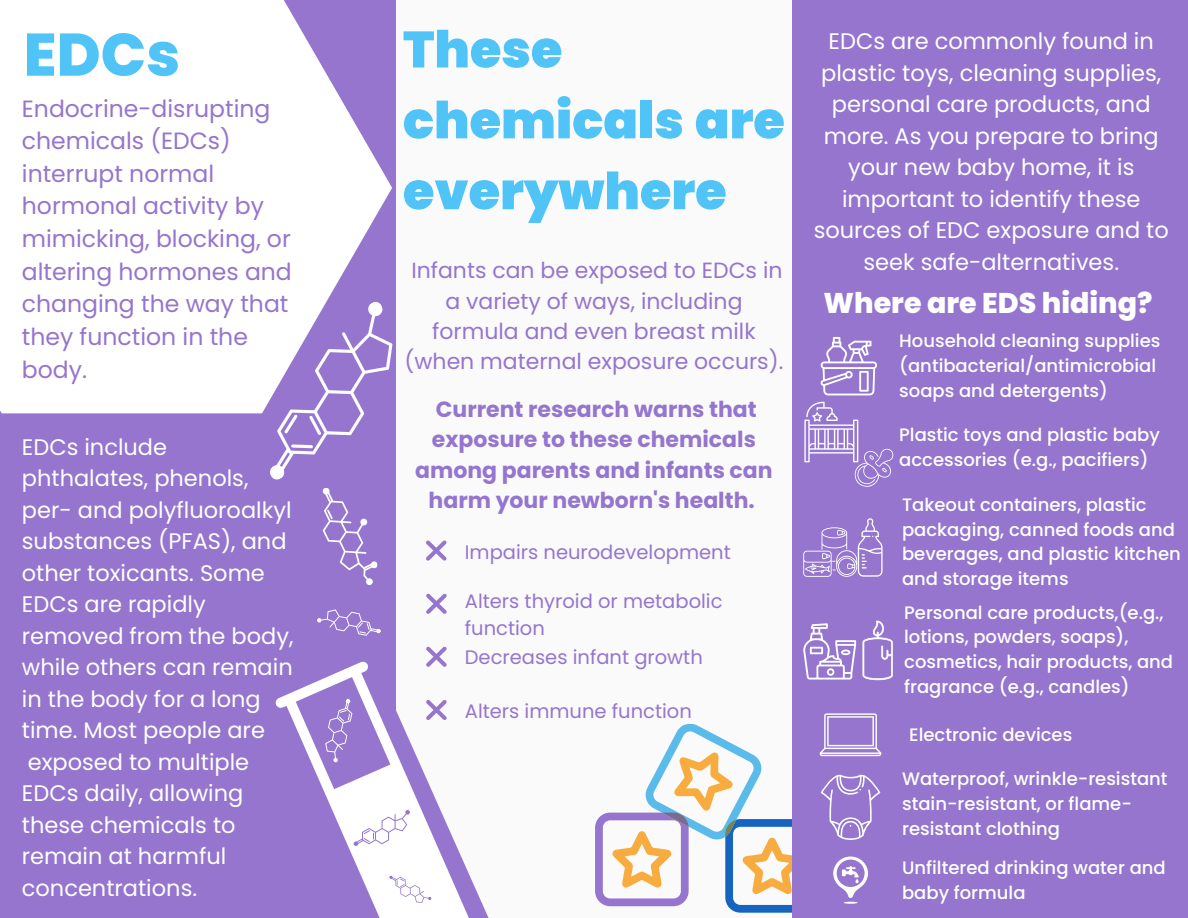
<style>
.page{position:relative;width:1188px;height:918px;background:#9575cd}
.page>*{position:absolute;margin:0;border:0;box-sizing:border-box;transform-origin:0 0}
.t1{font:800 60px "Poppins";color:#50c3f7}
.t2{font:900 51px/70.8px "Poppins";color:#50c3f7}
.t3{font:800 28.5px "Poppins";color:#fff}
.t4{font:23.55px/32.7px "Poppins";color:#9575cd}
.t5{font:22.5px/31.5px "Poppins";color:#fff;text-align:center}
.t6{font:22.05px/30.3px "Poppins";color:#9575cd;text-align:center}
.t7{font:700 22.05px/30.3px "Poppins";color:#9575cd;text-align:center}
.t8{font:19.5px/27px "Poppins";color:#9575cd}
.t9{font:500 18px/24.8px "Poppins";color:#fff}
</style>
<div class="page">
<div style="left:396px;top:0;width:396px;height:918px;background:#fafafa"></div>
<svg style="left:275px;top:646px;width:171px;height:111px"></svg>
<svg style="left:316px;top:609px;width:66px;height:49px"></svg>
<svg style="left:0;top:0;width:392px;height:413px;background:#f5f2fa"></svg>
<svg style="left:221px;top:299px;width:226px;height:286px"></svg>
<svg style="left:426px;top:594px;width:21px;height:20px"></svg>
<svg style="left:426px;top:647px;width:21px;height:20px"></svg>
<svg style="left:309px;top:685px;width:180px;height:233px"></svg>
<svg style="left:595px;top:724px;width:197px;height:188px"></svg>
<svg style="left:803px;top:623px;width:53px;height:57px"></svg>
<svg style="left:833px;top:857px;width:35px;height:47px"></svg>
<svg style="left:821px;top:337px;width:56px;height:58px"></svg>
<svg style="left:820px;top:713px;width:61px;height:43px"></svg>
<svg style="left:821px;top:775px;width:59px;height:65px"></svg>
<svg style="left:803px;top:518px;width:80px;height:59px"></svg>
<svg style="left:804px;top:402px;width:90px;height:85px"></svg>
<svg style="left:862px;top:621px;width:31px;height:59px"></svg>
<h1 class="t1" style="left:24px;top:13px;width:158px">EDCs</h1>
<h2 class="t2" style="left:403px;top:14px;width:383px">These chemicals are everywhere</h2>
<p class="t4" style="left:22px;top:92px;width:272px">Endocrine-disrupting chemicals (EDCs) interrupt normal hormonal activity by mimicking, blocking, or altering hormones and changing the way that they function in the body.</p>
<p class="t6" style="left:405px;top:255px;width:380px">Infants can be exposed to EDCs in a variety of ways, including formula and even breast milk (when maternal exposure occurs).</p>
<p class="t7" style="left:415px;top:394px;width:359px">Current research warns that exposure to these chemicals among parents and infants can harm your newborn's health.</p>
<p class="t5" style="left:22px;top:431px;width:273px;text-align:left">EDCs include phthalates, phenols, per- and polyfluoroalkyl substances (PFAS), and other toxicants. Some<br>EDCs are rapidly removed from the body, while others can remain in the body for a long time. Most people are exposed to multiple<br>EDCs daily, allowing these chemicals to remain at harmful concentrations.</p>
<p class="t8" style="left:465px;top:538px;width:267px">Impairs neurodevelopment</p>
<p class="t8" style="left:465px;top:587px;width:259px">Alters thyroid or metabolic function</p>
<p class="t8" style="left:465px;top:643px;width:240px">Decreases infant growth</p>
<p class="t8" style="left:465px;top:698px;width:229px">Alters immune function</p>
<p class="t5" style="left:814px;top:26px;width:357px">EDCs are commonly found in plastic toys, cleaning supplies, personal care products, and more. As you prepare to bring your new baby home, it is important to identify these sources of EDC exposure and to seek safe-alternatives.</p>
<p class="t3" style="left:824px;top:283px;width:330px">Where are EDS hiding?</p>
<p class="t9" style="left:899px;top:328px;width:263px">Household cleaning supplies (antibacterial/antimicrobial soaps and detergents)</p>
<p class="t9" style="left:899px;top:423px;width:262px">Plastic toys and plastic baby accessories (e.g., pacifiers)</p>
<p class="t9" style="left:902px;top:492px;width:280px">Takeout containers, plastic packaging, canned foods and beverages, and plastic kitchen and storage items</p>
<p class="t9" style="left:904px;top:600px;width:270px">Personal care products,(e.g., lotions, powders, soaps), cosmetics, hair products, and fragrance (e.g., candles)</p>
<p class="t9" style="left:909px;top:722px;width:165px">Electronic devices</p>
<p class="t9" style="left:902px;top:767px;width:267px">Waterproof, wrinkle-resistant stain-resistant, or flame&shy;resistant clothing</p>
<p class="t9" style="left:902px;top:856px;width:265px">Unfiltered drinking water and baby formula</p>
</div>
